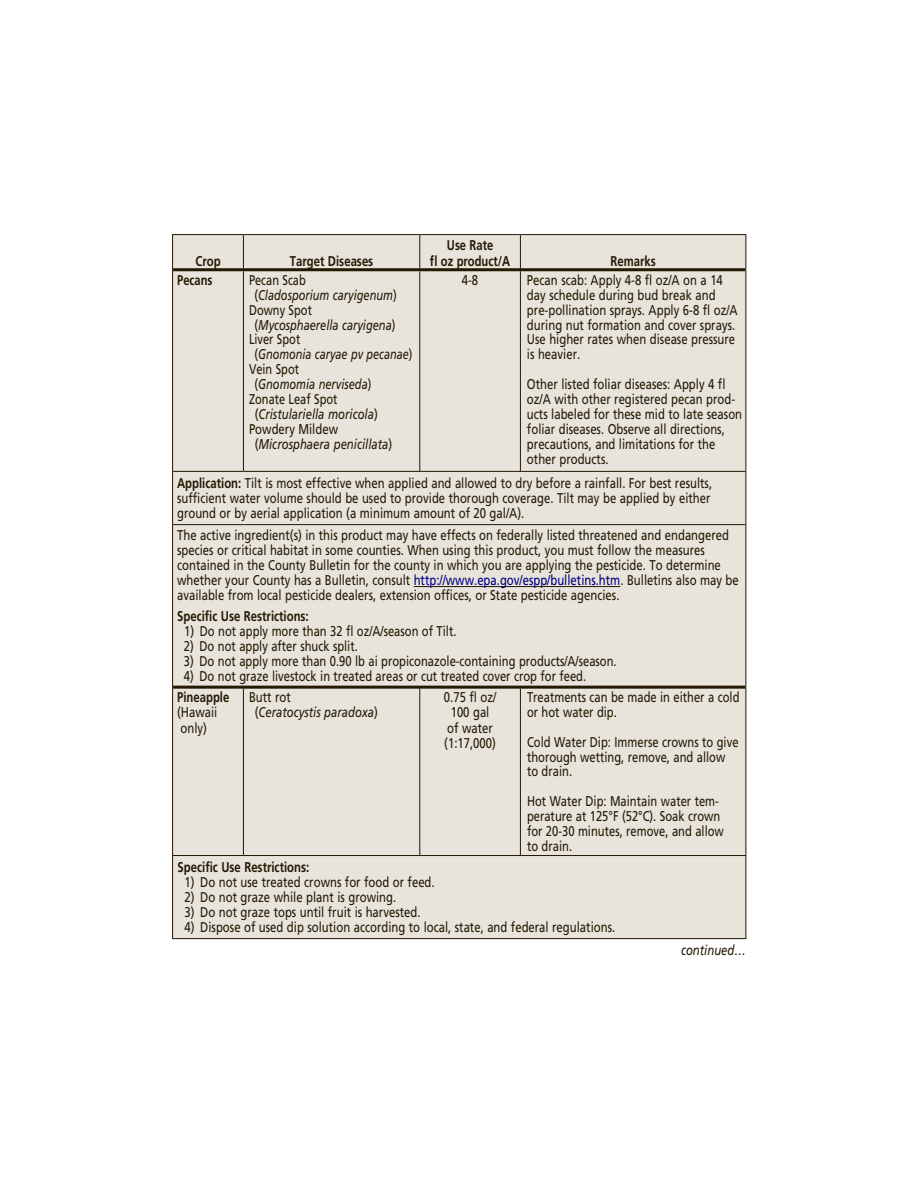
<style>
.page{position:relative;width:918px;height:1188px;background:#fff}
.page>*{position:absolute;margin:0;border:0;box-sizing:border-box;transform-origin:0 0}
.t1{font:14.1px/14.9px "Frutiger LT Std";color:#241a04;scale:.8 1}
.t2{font:14.1px/14.9px "Frutiger LT Std";color:#241a04;scale:.79 1}
.t3{font:italic 14.1px/15.5px "Frutiger LT Std";color:#241a04;scale:.8 1}
.t4{font:700 14.1px "Frutiger LT Std";color:#241a04;scale:.8 1}
.t5{font:italic 14.1px "Frutiger LT Std";color:#241a04;scale:.78 1}
.t6{font:14.1px "Frutiger LT Std";color:#241a04;scale:.78 1}
.t7{font:700 14.1px/15.1px "Frutiger LT Std";color:#241a04;text-align:center;scale:.79 1}
.t8{font:italic 14.1px "Frutiger LT Std";color:#241a04;scale:.77 1}
.s1{font-weight:700}
.s2{color:#000080}
.s3{font-style:normal}
</style>
<div class="page">
<div style="left:173px;top:235px;width:572px;height:703px;background:#e8e4dc"></div>
<hr style="left:172px;top:234px;width:71px;height:1px;background:#241a04">
<hr style="left:172px;top:235px;width:1px;height:35px;background:#241a04">
<hr style="left:243px;top:234px;width:177px;height:1px;background:#241a04">
<hr style="left:243px;top:235px;width:1px;height:33px;background:#241a04">
<hr style="left:420px;top:234px;width:100px;height:1px;background:#241a04">
<hr style="left:419px;top:235px;width:1px;height:33px;background:#241a04">
<hr style="left:520px;top:234px;width:226px;height:1px;background:#241a04">
<hr style="left:520px;top:235px;width:1px;height:33px;background:#241a04">
<hr style="left:745px;top:235px;width:1px;height:35px;background:#241a04">
<hr style="left:172px;top:270px;width:1px;height:201px;background:#241a04">
<hr style="left:243px;top:271px;width:1px;height:200px;background:#241a04">
<hr style="left:419px;top:271px;width:1px;height:200px;background:#241a04">
<hr style="left:520px;top:271px;width:1px;height:200px;background:#241a04">
<hr style="left:745px;top:270px;width:1px;height:201px;background:#241a04">
<hr style="left:172px;top:471px;width:71px;height:1px;background:#241a04">
<hr style="left:172px;top:472px;width:1px;height:52px;background:#241a04">
<hr style="left:243px;top:471px;width:503px;height:1px;background:#241a04">
<hr style="left:745px;top:472px;width:1px;height:52px;background:#241a04">
<hr style="left:172px;top:524px;width:71px;height:1px;background:#241a04">
<hr style="left:172px;top:525px;width:1px;height:162px;background:#241a04">
<hr style="left:243px;top:524px;width:503px;height:1px;background:#241a04">
<hr style="left:745px;top:525px;width:1px;height:162px;background:#241a04">
<hr style="left:172px;top:687px;width:1px;height:168px;background:#241a04">
<hr style="left:243px;top:689px;width:1px;height:166px;background:#241a04">
<hr style="left:419px;top:689px;width:1px;height:166px;background:#241a04">
<hr style="left:520px;top:689px;width:1px;height:166px;background:#241a04">
<hr style="left:745px;top:687px;width:1px;height:168px;background:#241a04">
<hr style="left:172px;top:855px;width:71px;height:1px;background:#241a04">
<hr style="left:172px;top:856px;width:1px;height:82px;background:#241a04">
<hr style="left:243px;top:855px;width:503px;height:1px;background:#241a04">
<hr style="left:745px;top:856px;width:1px;height:82px;background:#241a04">
<hr style="left:172px;top:938px;width:574px;height:1px;background:#241a04">
<hr style="left:173px;top:268px;width:572px;height:3px;background:#241a04">
<hr style="left:173px;top:686px;width:572px;height:3px;background:#241a04">
<hr style="left:414px;top:586px;width:206px;height:1px;background:#241a04">
<p class="t4" style="left:195px;top:254px;width:33px">Crop</p>
<p class="t4" style="left:290px;top:254px;width:106px">Target Diseases</p>
<p class="t7" style="left:430px;top:238px;width:103px">Use Rate<br>fl oz product/A</p>
<p class="t4" style="left:610px;top:254px;width:58px">Remarks</p>
<p class="t1" style="left:462px;top:273px;width:22px">4-8</p>
<p class="t1" style="left:527px;top:273px;width:265px">Pecan scab: Apply 4-8 fl oz/A on a 14 day schedule during bud break and pre-pollination sprays. Apply 6-8 fl oz/A during nut formation and cover sprays.<br>Use higher rates when disease pressure is heavier.</p>
<p class="t1" style="left:527px;top:377px;width:271px">Other listed foliar diseases: Apply 4 fl oz/A with other registered pecan prod&shy;ucts labeled for these mid to late season foliar diseases. Observe all directions, precautions, and limitations for the other products.</p>
<p class="t1" style="left:177px;top:476px;width:670px;text-align:justify"><span class="s1">Application:</span> Tilt is most effective when applied and allowed to dry before a rainfall. For best results, sufficient water volume should be used to provide thorough coverage. Tilt may be applied by either ground or by aerial application (a minimum amount of 20 gal/A).</p>
<p class="t1" style="left:177px;top:528px;width:704px">The active ingredient(s) in this product may have effects on federally listed threatened and endangered species or critical habitat in some counties. When using this product, you must follow the measures contained in the County Bulletin for the county in which you are applying the pesticide. To determine whether your County has a Bulletin, consult <span class="s2">http://www.epa.gov/espp/bulletins.htm</span>. Bulletins also may be available from local pesticide dealers, extension offices, or State pesticide agencies.</p>
<p class="t4" style="left:177px;top:610px;width:166px">Specific Use Restrictions:</p>
<p class="t1" style="left:184px;top:624px;width:342px">1) Do not apply more than 32 fl oz/A/season of Tilt.</p>
<p class="t2" style="left:184px;top:639px;width:222px">2) Do not apply after shuck split.</p>
<p class="t2" style="left:184px;top:654px;width:549px">3) Do not apply more than 0.90 lb ai propiconazole-containing products/A/season.</p>
<p class="t2" style="left:184px;top:669px;width:511px">4) Do not graze livestock in treated areas or cut treated cover crop for feed.</p>
<p class="t4" style="left:177px;top:691px;width:67px">Pineapple</p>
<p class="t1" style="left:177px;top:705px;width:52px;line-height:15.5px">(Hawaii only)</p>
<p class="t7" style="left:177px;top:273px;width:46px">Pecans</p>
<p class="t6" style="left:249px;top:274px;width:74px">Pecan Scab</p>
<p class="t5" style="left:255px;top:289px;width:184px"><span class="s3">(</span>Cladosporium caryigenum<span class="s3">)</span></p>
<p class="t6" style="left:249px;top:304px;width:82px">Downy Spot</p>
<p class="t5" style="left:255px;top:318px;width:182px"><span class="s3">(</span>Mycosphaerella caryigena<span class="s3">)</span></p>
<p class="t6" style="left:249px;top:333px;width:67px">Liver Spot</p>
<p class="t8" style="left:255px;top:348px;width:207px"><span class="s3">(</span>Gnomonia caryae pv pecanae<span class="s3">)</span></p>
<p class="t6" style="left:249px;top:363px;width:66px">Vein Spot</p>
<p class="t5" style="left:255px;top:378px;width:152px"><span class="s3">(</span>Gnomomia nerviseda<span class="s3">)</span></p>
<p class="t6" style="left:249px;top:393px;width:115px">Zonate Leaf Spot</p>
<p class="t3" style="left:255px;top:407px;width:155px"><span class="s3">(</span>Cristulariella moricola<span class="s3">)</span></p>
<p class="t1" style="left:249px;top:422px;width:113px">Powdery Mildew</p>
<p class="t3" style="left:255px;top:437px;width:174px"><span class="s3">(</span>Microsphaera penicillata<span class="s3">)</span></p>
<p class="t3" style="left:255px;top:690px;width:155px;text-indent:-6px"><span class="s3">Butt rot<br>(</span>Ceratocystis paradoxa<span class="s3">)</span></p>
<p class="t1" style="left:444px;top:690px;width:67px;line-height:15.5px;text-align:center">0.75 fl oz/<br>100 gal of water (1:17,000)</p>
<p class="t2" style="left:527px;top:690px;width:271px">Treatments can be made in either a cold or hot water dip.</p>
<p class="t2" style="left:527px;top:735px;width:269px">Cold Water Dip: Immerse crowns to give thorough wetting, remove, and allow to drain.</p>
<p class="t2" style="left:527px;top:794px;width:251px">Hot Water Dip: Maintain water tem&shy;perature at 125°F (52°C). Soak crown for 20-30 minutes, remove, and allow to drain.</p>
<p class="t4" style="left:178px;top:861px;width:166px">Specific Use Restrictions:</p>
<p class="t1" style="left:185px;top:876px;width:314px">1) Do not use treated crowns for food or feed.</p>
<p class="t1" style="left:185px;top:891px;width:266px">2) Do not graze while plant is growing.</p>
<p class="t1" style="left:185px;top:906px;width:296px">3) Do not graze tops until fruit is harvested.</p>
<p class="t1" style="left:185px;top:921px;width:540px">4) Dispose of used dip solution according to local, state, and federal regulations.</p>
<p class="t3" style="left:681px;top:943px;width:83px">continued…</p>
</div>
